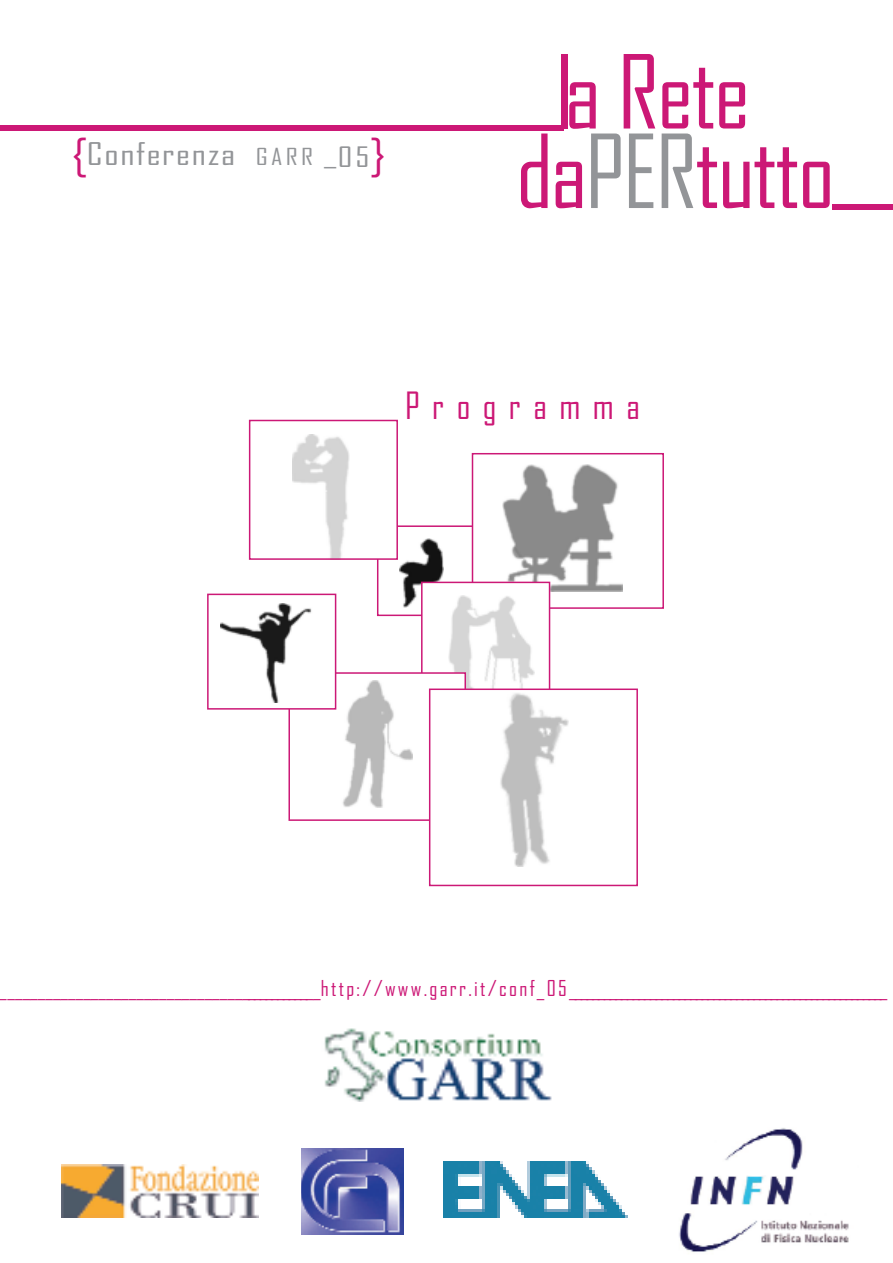
<style>
.page{position:relative;width:893px;height:1263px;background:#fff}
.page>*{position:absolute;margin:0;border:0;box-sizing:border-box;transform-origin:0 0}
.t1{font:97.5px/97.2px "Agency FB";letter-spacing:-.02em;color:#cc1876}
.t2{font:36px "Agency FB";letter-spacing:.345em;color:#cc1876}
.t3{font:30px "Agency FB";letter-spacing:.045em;color:#939598;scale:1.25 1}
.t4{font:21px "Agency FB";color:#cc1876}
.s1{color:#939598}
.s2{font-size:45px;color:#cc1876}
.s3{font-size:22.5px}
.s4{font-size:27px}
</style>
<div class="page">
<img style="left:399px;top:539px;width:45px;height:69px">
<div style="left:377px;top:525px;width:97px;height:91px;border:2px solid #cc1876"></div>
<img style="left:502px;top:464px;width:120px;height:127px">
<div style="left:472px;top:453px;width:192px;height:156px;border:2px solid #cc1876"></div>
<div style="left:422px;top:582px;width:128px;height:115px;background:#fff"></div>
<img style="left:449px;top:595px;width:86px;height:93px">
<div style="left:421px;top:582px;width:129px;height:116px;border:2px solid #cc1876"></div>
<div style="left:250px;top:420px;width:147px;height:139px;background:#fff"></div>
<img style="left:292px;top:434px;width:57px;height:123px">
<div style="left:249px;top:420px;width:149px;height:140px;border:2px solid #cc1876"></div>
<div style="left:289px;top:673px;width:176px;height:147px;background:#fff"></div>
<img style="left:336px;top:681px;width:77px;height:127px">
<div style="left:288px;top:672px;width:178px;height:149px;border:2px solid #cc1876"></div>
<div style="left:430px;top:689px;width:207px;height:196px;background:#fff"></div>
<img style="left:500px;top:693px;width:68px;height:174px">
<div style="left:429px;top:688px;width:209px;height:198px;border:2px solid #cc1876"></div>
<div style="left:208px;top:594px;width:128px;height:115px;background:#fff"></div>
<img style="left:220px;top:603px;width:92px;height:100px">
<div style="left:207px;top:594px;width:129px;height:116px;border:2px solid #cc1876"></div>
<img style="left:61px;top:1165px;width:197px;height:52px">
<img style="left:301px;top:1148px;width:102px;height:87px">
<svg style="left:443px;top:1161px;width:185px;height:57px"></svg>
<img style="left:444px;top:1162px;width:184px;height:55px">
<img style="left:679px;top:1128px;width:170px;height:124px">
<img style="left:324px;top:1028px;width:228px;height:73px">
<h1 class="t1" style="left:516px;top:29px;width:386px;text-indent:-516px">_________________la Rete da<span class="s1">PER</span>tutto__</h1>
<h3 class="t3" style="left:73px;top:137px;width:252px"><span class="s2">{</span>Conferenza <span class="s3">GARR</span> <span class="s4">_05</span><span class="s2">}</span></h3>
<h2 class="t2" style="left:405px;top:385px;width:236px">Programma</h2>
<p class="t4" style="left:0;top:976px;width:889px">_____________________________________________h t t p : / / w w w . g a r r . i t / c o n f _ 0 5 _______________________________________________________</p>
</div>
